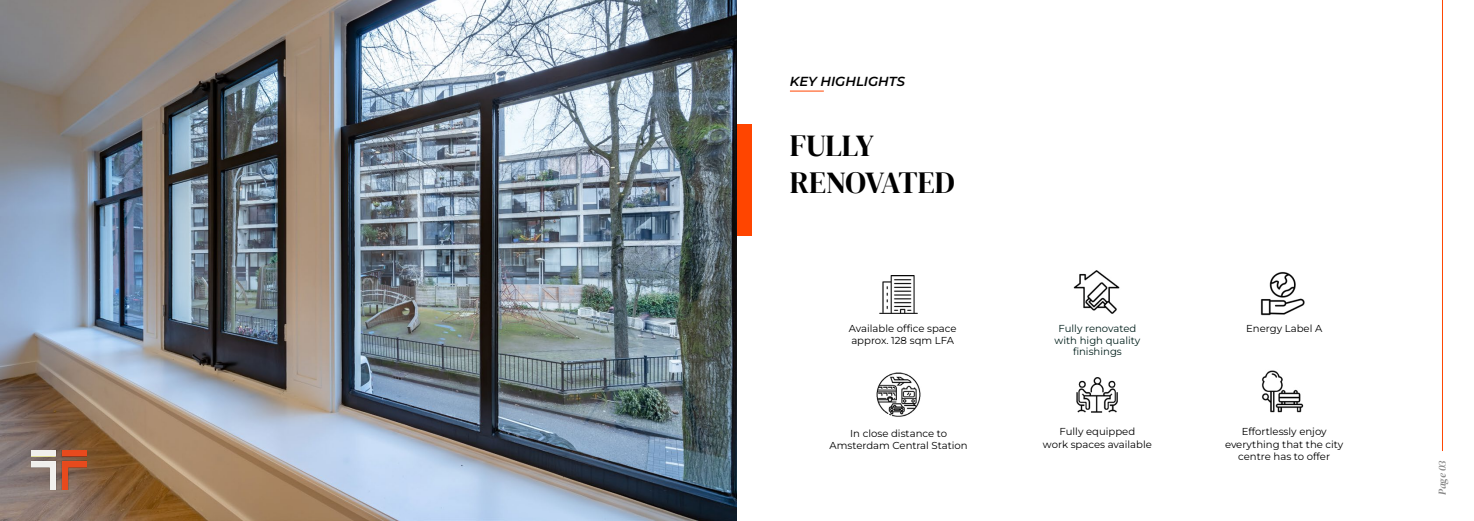
<style>
.page{position:relative;width:1474px;height:521px;background:#fff}
.page>*{position:absolute;margin:0;border:0;box-sizing:border-box;transform-origin:0 0}
.t1{font:30.62px/36.8px "DM Serif Display";letter-spacing:-.015em;color:#000}
.t2{font:italic 600 13.12px "Montserrat";color:#000}
.t3{font:italic 10.5px "DM Serif Display";color:#878787}
.t4{font:10.06px/12.1px "Montserrat";color:#000;text-align:center}
.t5{font:10.06px/11.4px "Montserrat";color:#011f1b;text-align:center}
</style>
<div class="page">
<hr style="left:1441px;top:0;width:1px;height:451px;background:#ff4500">
<img style="left:0;top:0;width:737px;height:521px">
<div style="left:737px;top:124px;width:15px;height:112px;background:#ff4500"></div>
<img style="left:876px;top:372px;width:45px;height:45px">
<img style="left:879px;top:276px;width:39px;height:37px">
<img style="left:1261px;top:370px;width:43px;height:42px">
<img style="left:1260px;top:272px;width:45px;height:44px">
<img style="left:1076px;top:377px;width:42px;height:36px">
<hr style="left:790px;top:91px;width:33px;height:1px;background:#ff4500">
<img style="left:32px;top:450px;width:55px;height:39px">
<img style="left:1073px;top:270px;width:47px;height:44px">
<h2 class="t2" style="left:790px;top:72px;width:117px">KEY HIGHLIGHTS</h2>
<h1 class="t1" style="left:790px;top:127px;width:166px">FULLY<br>RENOVATED</h1>
<p class="t4" style="left:849px;top:322px;width:109px;text-align:left">Available office space approx. 128 sqm LFA</p>
<p class="t5" style="left:1054px;top:323px;width:87px">Fully renovated with high quality finishings</p>
<p class="t4" style="left:1246px;top:322px;width:78px">Energy Label A</p>
<p class="t4" style="left:829px;top:427px;width:140px">In close distance to<br>Amsterdam Central Station</p>
<p class="t4" style="left:1042px;top:425px;width:110px">Fully equipped<br>work spaces available</p>
<p class="t4" style="left:1224px;top:425px;width:120px">Effortlessly enjoy everything that the city centre has to offer</p>
<p class="t3" style="left:1435px;top:495px;width:36px;rotate:-90deg">Page 03</p>
</div>
